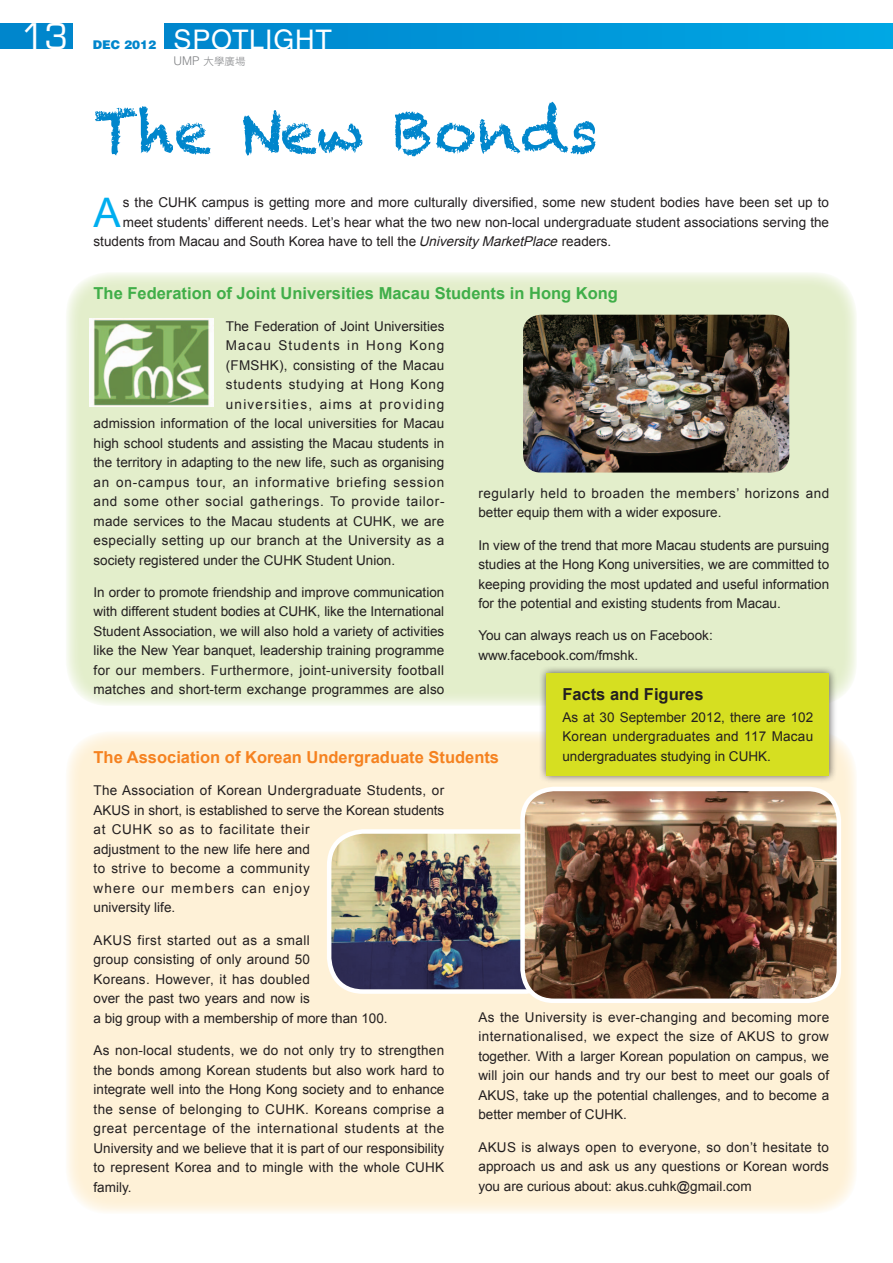
<style>
.page{position:relative;width:893px;height:1263px;background:#fff}
.page>*{position:absolute;margin:0;border:0;box-sizing:border-box;transform-origin:0 0}
.body_eng{font:58.5px "Chalkduster";color:#0086cc}
.body_eng-2{font:40.8px "Arial";color:#00aeef}
.t1{font:34.5px "Eurostile";color:#fff}
.t2{font:27px "Helvetica LT Std";letter-spacing:.03em;color:#fff}
.body_head_eng{font:700 16.5px "Arial";color:#40ae49}
.body_head_eng-2{font:700 16.5px "Arial";color:#f58220}
.body_eng-3{font:700 16.5px "Arial";color:#231f20}
.body_eng-4{font:13.5px/19.5px "Arial";color:#231f20;text-align:justify}
.body_eng-5{font:13.5px/19.5px "Arial";letter-spacing:.02em;color:#231f20}
.body_eng-6{font:13.5px/19.5px "Arial";letter-spacing:.04em;color:#231f20}
.body_eng-7{font:13.5px "Arial";letter-spacing:.055em;color:#231f20}
.body_eng-8{font:13.5px "Arial";letter-spacing:.025em;color:#231f20}
.body_eng-9{font:13.5px "Arial";letter-spacing:.065em;color:#231f20}
.body_eng-10{font:13.5px "Arial";letter-spacing:.095em;color:#231f20}
.body_eng-11{font:13.5px "Arial";letter-spacing:.085em;color:#231f20}
.t3{font:900 12px "Helvetica LT Std";color:#0086cc}
.t4{font:10.5px "DF Hei HK W3";color:#808285}
.s1{font-family:"Helvetica LT Std";font-weight:300;font-size:12px}
.s2{font-style:italic}
</style>
<div class="page">
<div style="left:165px;top:23px;width:728px;height:26px;background:linear-gradient(to right,#0085cd,#00a7e4)"></div>
<div style="left:0;top:23px;width:72px;height:26px;background:#0086cc"></div>
<div style="left:66px;top:272px;width:791px;height:434px;background:#e3eecb;border-radius:43px"></div>
<div style="left:66px;top:731px;width:791px;height:483px;background:#fef1d7;border-radius:43px"></div>
<img style="left:90px;top:319px;width:123px;height:87px">
<img style="left:523px;top:315px;width:266px;height:157px">
<img style="left:332px;top:834px;width:191px;height:155px">
<div style="left:327px;top:829px;width:235px;height:165px;border:4px solid #fff;border-radius:34px"></div>
<img style="left:523px;top:789px;width:313px;height:209px">
<div style="left:520px;top:787px;width:321px;height:216px;border:4px solid #fff;border-radius:31px"></div>
<div style="left:538px;top:665px;width:299px;height:119px;background:#231f20;opacity:.75"></div>
<div style="left:546px;top:673px;width:283px;height:102px;background:#d6df21"></div>
<h3 class="t1" style="left:21px;top:16px;width:49px">13</h3>
<h3 class="t2" style="left:174px;top:24px;width:160px">SPOTLIGHT</h3>
<p class="t4" style="left:174px;top:55px;width:73px"><span class="s1">UMP</span> 大學廣場</p>
<p class="t3" style="left:93px;top:37px;width:65px">DEC 2012</p>
<p class="body_eng" style="left:94px;top:98px;width:506px">The New Bonds</p>
<p class="body_eng-2" style="left:94px;top:189px;width:29px">A</p>
<p class="body_eng-4" style="left:123px;top:193px;width:708px">s the CUHK campus is getting more and more culturally diversified, some new student bodies have been set up to</p>
<p class="body_eng-4" style="left:123px;top:212px;width:708px">meet students’ different needs. Let’s hear what the two new non-local undergraduate student associations serving the</p>
<p class="body_eng-4" style="left:94px;top:232px;width:519px">students from Macau and South Korea have to tell the <span class="s2">University MarketPlace</span> readers.</p>
<p class="body_head_eng" style="left:94px;top:284px;width:526px">The Federation of Joint Universities Macau Students in Hong Kong</p>
<p class="body_eng-4" style="left:226px;top:316px;width:220px">The Federation of Joint Universities</p>
<p class="body_eng-11" style="left:226px;top:338px;width:220px">Macau Students in Hong Kong</p>
<p class="body_eng-5" style="left:226px;top:355px;width:220px">(FMSHK), consisting of the Macau</p>
<p class="body_eng-7" style="left:226px;top:377px;width:220px">students studying at Hong Kong</p>
<p class="body_eng-10" style="left:226px;top:396px;width:220px">universities, aims at providing</p>
<p class="body_eng-4" style="left:94px;top:413px;width:352px">admission information of the local universities for Macau</p>
<p class="body_eng-4" style="left:94px;top:433px;width:352px">high school students and assisting the Macau students in</p>
<p class="body_eng-4" style="left:94px;top:452px;width:352px">the territory in adapting to the new life, such as organising</p>
<p class="body_eng-9" style="left:94px;top:474px;width:352px">an on-campus tour, an informative briefing session</p>
<p class="body_eng-7" style="left:94px;top:494px;width:352px">and some other social gatherings. To provide tailor-</p>
<p class="body_eng-4" style="left:94px;top:511px;width:352px">made services to the Macau students at CUHK, we are</p>
<p class="body_eng-8" style="left:94px;top:533px;width:352px">especially setting up our branch at the University as a</p>
<p class="body_eng-4" style="left:94px;top:550px;width:303px">society registered under the CUHK Student Union.</p>
<p class="body_eng-4" style="left:94px;top:582px;width:352px">In order to promote friendship and improve communication with different student bodies at CUHK, like the International Student Association, we will also hold a variety of activities like the New Year banquet, leadership training programme for our members. Furthermore, joint-university football matches and short-term exchange programmes are also</p>
<p class="body_eng-6" style="left:478px;top:483px;width:352px">regularly held to broaden the members’ horizons and better equip them with a wider exposure.</p>
<p class="body_eng-4" style="left:478px;top:535px;width:352px">In view of the trend that more Macau students are pursuing studies at the Hong Kong universities, we are committed to keeping providing the most updated and useful information for the potential and existing students from Macau.</p>
<p class="body_eng-4" style="left:478px;top:626px;width:236px">You can always reach us on Facebook:</p>
<p class="body_eng-4" style="left:478px;top:645px;width:161px">www.facebook.com/fmshk.</p>
<p class="body_eng-3" style="left:562px;top:685px;width:143px">Facts and Figures</p>
<p class="body_eng-4" style="left:562px;top:707px;width:252px">As at 30 September 2012, there are 102<br>Korean undergraduates and 117 Macau undergraduates studying in CUHK.</p>
<p class="body_head_eng-2" style="left:94px;top:747px;width:407px">The Association of Korean Undergraduate Students</p>
<p class="body_eng-5" style="left:94px;top:781px;width:352px">The Association of Korean Undergraduate Students, or AKUS in short, is established to serve the Korean students at CUHK so as to facilitate their<br>adjustment to the new life here and<br>to strive to become a community<br>where our members can enjoy<br>university life.</p>
<p class="body_eng-4" style="left:94px;top:930px;width:296px;text-align:left">AKUS first started out as a small<br>group consisting of only around 50<br>Koreans. However, it has doubled<br>over the past two years and now is<br>a big group with a membership of more than 100.</p>
<p class="body_eng-4" style="left:94px;top:1040px;width:352px">As non-local students, we do not only try to strengthen the bonds among Korean students but also work hard to integrate well into the Hong Kong society and to enhance the sense of belonging to CUHK. Koreans comprise a great percentage of the international students at the University and we believe that it is part of our responsibility to represent Korea and to mingle with the whole CUHK family.</p>
<p class="body_eng-4" style="left:478px;top:1007px;width:352px">As the University is ever-changing and becoming more internationalised, we expect the size of AKUS to grow together. With a larger Korean population on campus, we will join our hands and try our best to meet our goals of AKUS, take up the potential challenges, and to become a better member of CUHK.</p>
<p class="body_eng-4" style="left:478px;top:1137px;width:352px">AKUS is always open to everyone, so don’t hesitate to approach us and ask us any questions or Korean words you are curious about: akus.cuhk@gmail.com</p>
</div>
